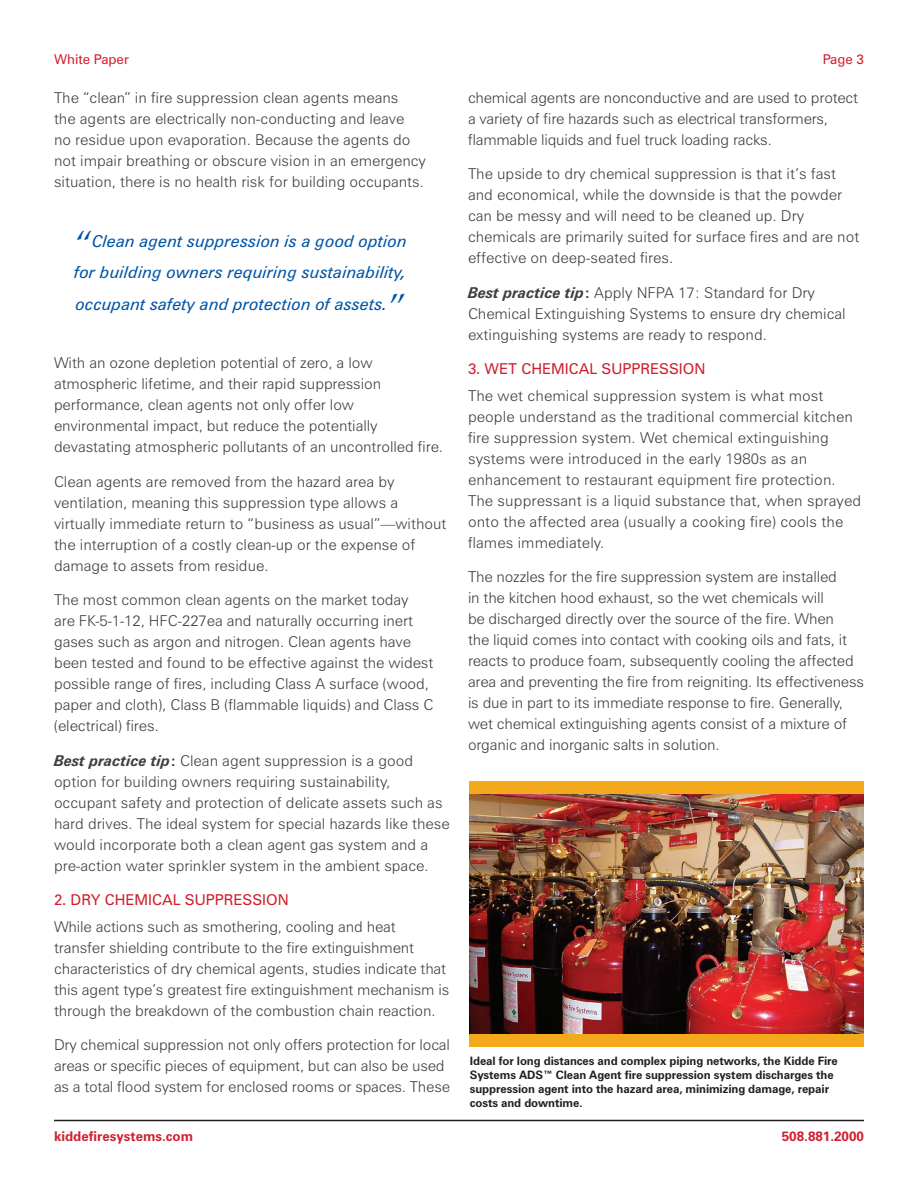
<style>
.page{position:relative;width:918px;height:1188px;background:#fff}
.page>*{position:absolute;margin:0;border:0;box-sizing:border-box;transform-origin:0 0}
.t1{font:italic 37.5px "Palatino";color:#0154a6}
.t2{font:italic 16.5px/31.5px "Zurich BT";color:#0154a6;text-align:justify}
.t3{font:300 15px/21px "Zurich BT";letter-spacing:-.005em;color:#3e3e3f}
.t4{font:15px "Zurich BT";color:#cf202f}
.t5{font:700 13.5px "Zurich BT";color:#cf202f}
.t6{font:13.5px "Zurich BT";color:#cf202f}
.t7{font:700 11.7px/14px "Zurich BT";letter-spacing:-.01em;color:#231f20}
.s1{font-weight:700;font-style:italic}
.s2{font-weight:700}
</style>
<div class="page">
<hr style="left:54px;top:1120px;width:810px;height:1px;background:#231f20">
<div style="left:470px;top:781px;width:394px;height:266px;background:#f4a81c"></div>
<img style="left:470px;top:795px;width:394px;height:239px">
<p class="t6" style="left:54px;top:51px;width:77px">White Paper</p>
<p class="t6" style="left:823px;top:51px;width:43px">Page 3</p>
<p class="t3" style="left:54px;top:87px;width:374px">The “clean” in fire suppression clean agents means<br>the agents are electrically non-conducting and leave<br>no residue upon evaporation. Because the agents do not impair breathing or obscure vision in an emergency situation, there is no health risk for building occupants.</p>
<h1 class="t1" style="left:73px;top:213px;width:20px">“</h1>
<p class="t2" style="left:75px;top:225px;width:334px;text-indent:17px">Clean agent suppression is a good option for building owners requiring sustainability, occupant safety and protection of assets.</p>
<h1 class="t1" style="left:386px;top:276px;width:20px">”</h1>
<p class="t3" style="left:54px;top:353px;width:391px">With an ozone depletion potential of zero, a low atmospheric lifetime, and their rapid suppression performance, clean agents not only offer low environmental impact, but reduce the potentially devastating atmospheric pollutants of an uncontrolled fire.</p>
<p class="t3" style="left:54px;top:471px;width:394px">Clean agents are removed from the hazard area by ventilation, meaning this suppression type allows a virtually immediate return to “business as usual”—without the interruption of a costly clean-up or the expense of damage to assets from residue.</p>
<p class="t3" style="left:54px;top:590px;width:381px">The most common clean agents on the market today<br>are FK-5-1-12, HFC-227ea and naturally occurring inert gases such as argon and nitrogen. Clean agents have been tested and found to be effective against the widest possible range of fires, including Class A surface (wood, paper and cloth), Class B (flammable liquids) and Class C (electrical) fires.</p>
<p class="t3" style="left:54px;top:750px;width:397px"><span class="s1">Best practice tip</span><span class="s2">:</span> Clean agent suppression is a good option for building owners requiring sustainability, occupant safety and protection of delicate assets such as hard drives. The ideal system for special hazards like these would incorporate both a clean agent gas system and a pre-action water sprinkler system in the ambient space.</p>
<p class="t4" style="left:54px;top:891px;width:236px">2. DRY CHEMICAL SUPPRESSION</p>
<p class="t3" style="left:54px;top:916px;width:397px">While actions such as smothering, cooling and heat transfer shielding contribute to the fire extinguishment characteristics of dry chemical agents, studies indicate that this agent type’s greatest fire extinguishment mechanism is through the breakdown of the combustion chain reaction.</p>
<p class="t3" style="left:54px;top:1034px;width:398px">Dry chemical suppression not only offers protection for local areas or specific pieces of equipment, but can also be used as a total flood system for enclosed rooms or spaces. These</p>
<p class="t3" style="left:468px;top:87px;width:392px">chemical agents are nonconductive and are used to protect a variety of fire hazards such as electrical transformers, flammable liquids and fuel truck loading racks.</p>
<p class="t3" style="left:468px;top:164px;width:393px">The upside to dry chemical suppression is that it’s fast and economical, while the downside is that the powder can be messy and will need to be cleaned up. Dry chemicals are primarily suited for surface fires and are not effective on deep-seated fires.</p>
<p class="t3" style="left:468px;top:282px;width:379px"><span class="s1">Best practice tip</span><span class="s2">:</span> Apply NFPA 17: Standard for Dry<br>Chemical Extinguishing Systems to ensure dry chemical extinguishing systems are ready to respond.</p>
<p class="t4" style="left:468px;top:360px;width:239px">3. WET CHEMICAL SUPPRESSION</p>
<p class="t3" style="left:468px;top:385px;width:395px">The wet chemical suppression system is what most people understand as the traditional commercial kitchen fire suppression system. Wet chemical extinguishing systems were introduced in the early 1980s as an enhancement to restaurant equipment fire protection.<br>The suppressant is a liquid substance that, when sprayed onto the affected area (usually a cooking fire) cools the flames immediately.</p>
<p class="t3" style="left:468px;top:566px;width:398px">The nozzles for the fire suppression system are installed<br>in the kitchen hood exhaust, so the wet chemicals will<br>be discharged directly over the source of the fire. When<br>the liquid comes into contact with cooking oils and fats, it reacts to produce foam, subsequently cooling the affected area and preventing the fire from reigniting. Its effectiveness is due in part to its immediate response to fire. Generally, wet chemical extinguishing agents consist of a mixture of organic and inorganic salts in solution.</p>
<p class="t7" style="left:470px;top:1054px;width:370px">Ideal for long distances and complex piping networks, the Kidde Fire Systems ADS™ Clean Agent fire suppression system discharges the suppression agent into the hazard area, minimizing damage, repair costs and downtime.</p>
<p class="t5" style="left:54px;top:1128px;width:140px">kiddefiresystems.com</p>
<p class="t5" style="left:782px;top:1128px;width:84px">508.881.2000</p>
</div>
